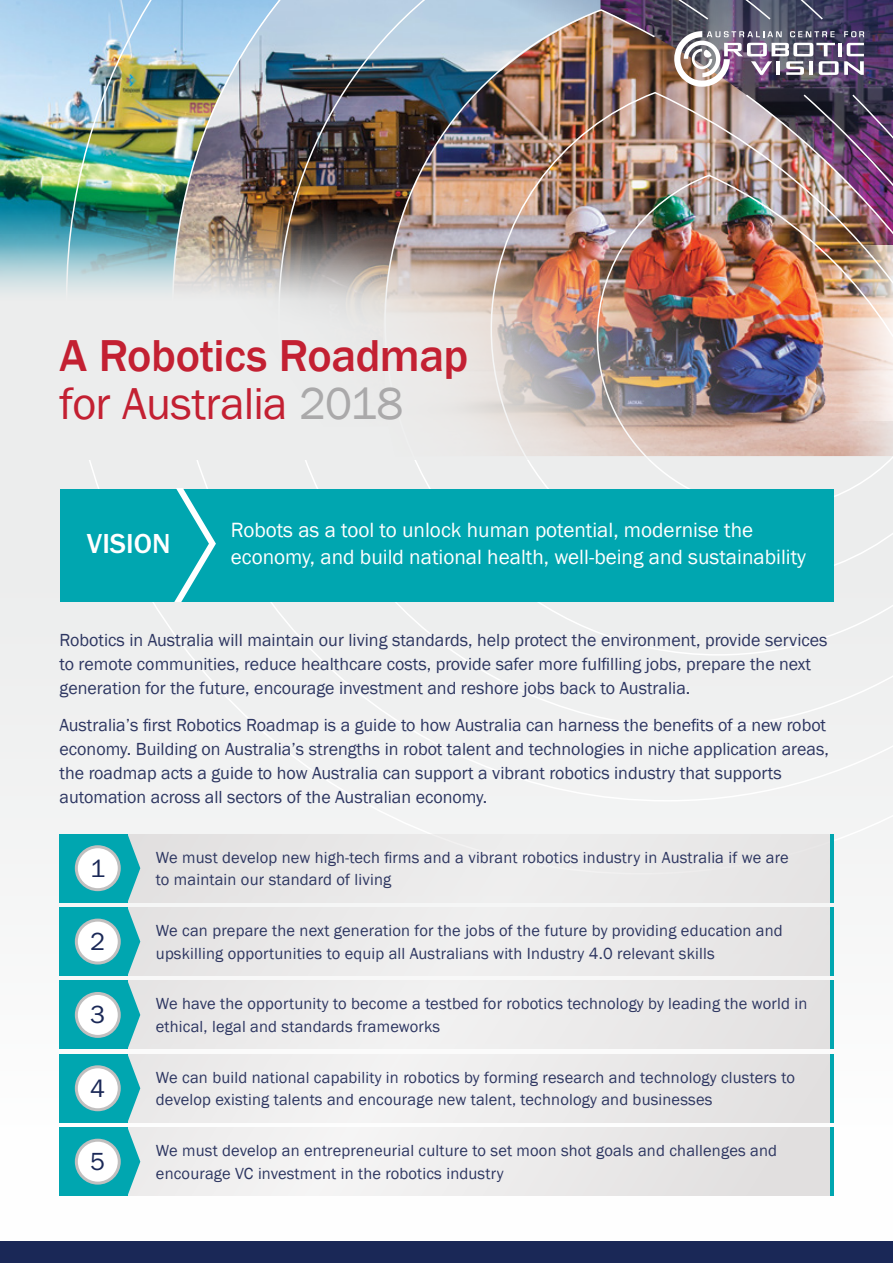
<style>
.page{position:relative;width:893px;height:1263px;background:#fff}
.page>*{position:absolute;margin:0;border:0;box-sizing:border-box;transform-origin:0 0}
.t1{font:500 45.9px/48.2px "Franklin Gothic";letter-spacing:-.01em;color:#c32032}
.t2{font:500 28.5px "Franklin Gothic URW";color:#fff}
.t3{font:25.65px "Franklin Gothic URW Boo";color:#1a2857}
.t4{font:21.15px/26.5px "Franklin Gothic";color:#fff}
.case_study_intro_par{font:18px/24px "Franklin Gothic";color:#2d3661}
.chapter_summary_intr{font:16.5px/22.5px "Franklin Gothic";letter-spacing:.01em;color:#2d3661}
.s1{font-weight:400}
.s2{font-weight:400;color:#aaa9aa}
</style>
<div class="page">
<div style="left:0;top:422px;width:893px;height:841px;background:linear-gradient(to right,#f5f8f8,#fdfcfc)"></div>
<div style="left:0;top:1242px;width:893px;height:21px;background:#1a2857"></div>
<img style="left:0;top:0;width:65px;height:208px">
<img style="left:65px;top:0;width:828px;height:875px">
<img style="left:0;top:208px;width:893px;height:252px">
<div style="left:60px;top:489px;width:773px;height:112px;background:#00a6b0"></div>
<svg style="left:175px;top:489px;width:41px;height:112px"></svg>
<div style="left:60px;top:834px;width:773px;height:68px;background:#e9e8e8"></div>
<div style="left:60px;top:834px;width:68px;height:68px;background:#00a6b0"></div>
<hr style="left:830px;top:834px;width:3px;height:68px;background:#00a6b0">
<div style="left:60px;top:907px;width:773px;height:68px;background:#eae9e9"></div>
<div style="left:60px;top:907px;width:68px;height:68px;background:#00a6b0"></div>
<hr style="left:830px;top:907px;width:3px;height:68px;background:#00a6b0">
<div style="left:60px;top:981px;width:773px;height:68px;background:#ebeaea"></div>
<div style="left:60px;top:981px;width:68px;height:68px;background:#00a6b0"></div>
<hr style="left:830px;top:981px;width:3px;height:68px;background:#00a6b0">
<div style="left:60px;top:1054px;width:773px;height:68px;background:#ecebeb"></div>
<div style="left:60px;top:1054px;width:68px;height:68px;background:#00a6b0"></div>
<hr style="left:830px;top:1054px;width:3px;height:68px;background:#00a6b0">
<div style="left:60px;top:1127px;width:773px;height:69px;background:linear-gradient(to bottom,#ecebeb,#eceaea)"></div>
<div style="left:60px;top:1127px;width:68px;height:69px;background:#00a6b0"></div>
<hr style="left:830px;top:1127px;width:3px;height:69px;background:#00a6b0">
<div style="left:76px;top:847px;width:43px;height:43px;background:#fff;border-radius:50%"></div>
<div style="left:75px;top:845px;width:46px;height:46px;border:3px solid #c1bfbf;border-radius:50%"></div>
<div style="left:76px;top:920px;width:43px;height:43px;background:#fff;border-radius:50%"></div>
<div style="left:75px;top:918px;width:46px;height:46px;border:3px solid #c1bfbf;border-radius:50%"></div>
<div style="left:76px;top:993px;width:43px;height:43px;background:#fff;border-radius:50%"></div>
<div style="left:75px;top:992px;width:46px;height:46px;border:3px solid #c1bfbf;border-radius:50%"></div>
<div style="left:76px;top:1067px;width:43px;height:43px;background:#fff;border-radius:50%"></div>
<div style="left:75px;top:1065px;width:46px;height:46px;border:3px solid #c1bfbf;border-radius:50%"></div>
<div style="left:76px;top:1140px;width:43px;height:43px;background:#fff;border-radius:50%"></div>
<div style="left:75px;top:1139px;width:46px;height:45px;border:3px solid #c1bfbf;border-radius:50%"></div>
<svg style="left:128px;top:835px;width:12px;height:140px"></svg>
<svg style="left:128px;top:982px;width:12px;height:214px"></svg>
<p class="t1" style="left:60px;top:332px;width:410px">A Robotics Roadmap <span class="s1">for Australia</span> <span class="s2">2018</span></p>
<p class="t2" style="left:87px;top:526px;width:85px">VISION</p>
<p class="t4" style="left:231px;top:517px;width:577px">Robots as a tool to unlock human potential, modernise the economy, and build national health, well-being and sustainability</p>
<p class="case_study_intro_par" style="left:60px;top:628px;width:769px">Robotics in Australia will maintain our living standards, help protect the environment, provide services to remote communities, reduce healthcare costs, provide safer more fulfilling jobs, prepare the next generation for the future, encourage investment and reshore jobs back to Australia.</p>
<p class="case_study_intro_par" style="left:60px;top:713px;width:771px">Australia’s first Robotics Roadmap is a guide to how Australia can harness the benefits of a new robot economy. Building on Australia’s strengths in robot talent and technologies in niche application areas, the roadmap acts a guide to how Australia can support a vibrant robotics industry that supports automation across all sectors of the Australian economy.</p>
<p class="t3" style="left:90px;top:852px;width:17px">1</p>
<p class="t3" style="left:90px;top:925px;width:17px">2</p>
<p class="t3" style="left:90px;top:999px;width:17px">3</p>
<p class="t3" style="left:90px;top:1072px;width:17px">4</p>
<p class="t3" style="left:90px;top:1145px;width:17px">5</p>
<p class="chapter_summary_intr" style="left:156px;top:846px;width:634px">We must develop new high-tech firms and a vibrant robotics industry in Australia if we are to maintain our standard of living</p>
<p class="chapter_summary_intr" style="left:156px;top:920px;width:628px">We can prepare the next generation for the jobs of the future by providing education and upskilling opportunities to equip all Australians with Industry 4.0 relevant skills</p>
<p class="chapter_summary_intr" style="left:156px;top:993px;width:653px">We have the opportunity to become a testbed for robotics technology by leading the world in ethical, legal and standards frameworks</p>
<p class="chapter_summary_intr" style="left:156px;top:1066px;width:640px">We can build national capability in robotics by forming research and technology clusters to develop existing talents and encourage new talent, technology and businesses</p>
<p class="chapter_summary_intr" style="left:156px;top:1140px;width:623px">We must develop an entrepreneurial culture to set moon shot goals and challenges and encourage VC investment in the robotics industry</p>
</div>
